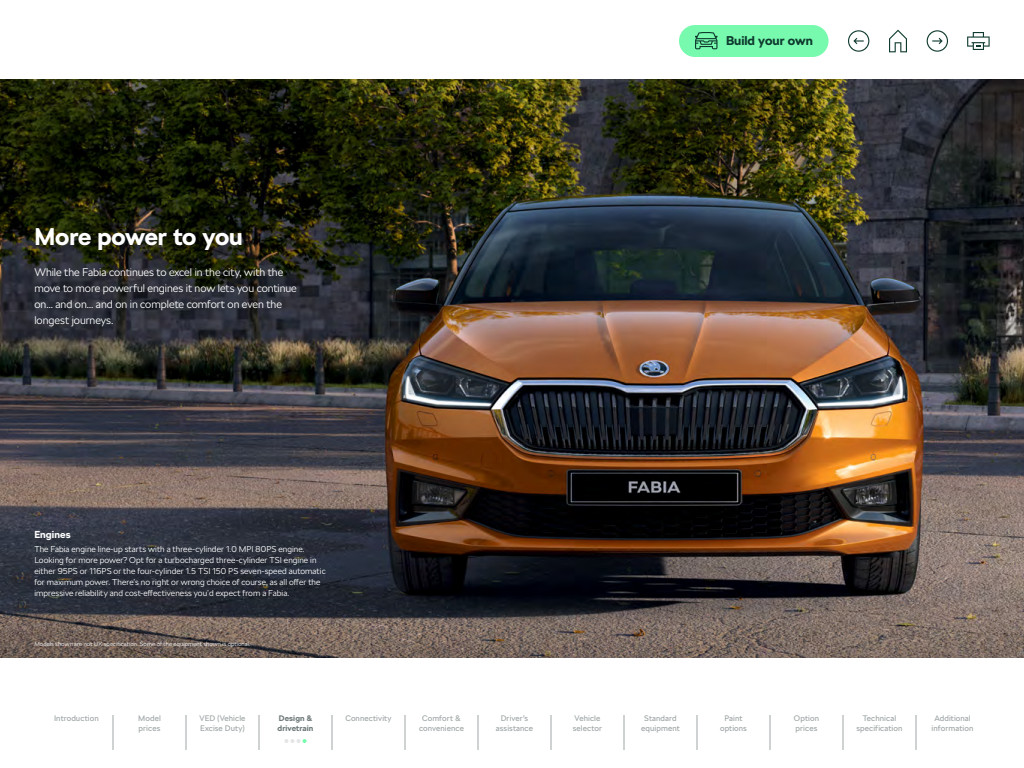
<style>
.page{position:relative;width:1024px;height:768px;background:#fff}
.page>*{position:absolute;margin:0;border:0;box-sizing:border-box;transform-origin:0 0}
.t1{font:700 24px "SKODA Next";letter-spacing:-.005em;color:#fff}
.t2{font:700 12.7px "SKODA Next";color:#0e3a2f}
.t3{font:300 11px/16px "SKODA Next";letter-spacing:-.005em;color:#fff}
.t4{font:700 10px "SKODA Next";letter-spacing:.005em;color:#fff}
.t5{font:300 8.5px/11px "SKODA Next";letter-spacing:.01em;color:#fff}
.t6{font:8px/10px "SKODA Next";letter-spacing:.01em;color:#a0a7a8;text-align:center}
.t7{font:700 8px/10px "SKODA Next";letter-spacing:.015em;color:#6f797a}
.t8{font:300 6px "SKODA Next";letter-spacing:.02em;color:#fff}
</style>
<div class="page">
<div style="left:679px;top:25px;width:150px;height:32px;background:#78faae;border-radius:16px"></div>
<svg style="left:695px;top:32px;width:23px;height:17px"></svg>
<svg style="left:889px;top:30px;width:18px;height:22px"></svg>
<svg style="left:967px;top:32px;width:23px;height:18px"></svg>
<svg style="left:848px;top:30px;width:21px;height:22px"></svg>
<svg style="left:927px;top:30px;width:21px;height:22px"></svg>
<img style="left:0;top:79px;width:1024px;height:485px">
<svg style="left:0;top:564px;width:1024px;height:94px;background:#514a49"></svg>
<hr style="left:259px;top:715px;width:1px;height:35px;background:#a0a7a8">
<hr style="left:332px;top:715px;width:1px;height:35px;background:#a0a7a8">
<hr style="left:405px;top:715px;width:1px;height:35px;background:#a0a7a8">
<hr style="left:478px;top:715px;width:1px;height:35px;background:#a0a7a8">
<hr style="left:551px;top:715px;width:1px;height:35px;background:#a0a7a8">
<hr style="left:624px;top:715px;width:1px;height:35px;background:#a0a7a8">
<hr style="left:697px;top:715px;width:1px;height:35px;background:#a0a7a8">
<hr style="left:770px;top:715px;width:1px;height:35px;background:#a0a7a8">
<hr style="left:113px;top:715px;width:1px;height:35px;background:#a0a7a8">
<hr style="left:186px;top:715px;width:1px;height:35px;background:#a0a7a8">
<hr style="left:843px;top:715px;width:1px;height:35px;background:#a0a7a8">
<hr style="left:916px;top:715px;width:1px;height:35px;background:#a0a7a8">
<svg style="left:284px;top:739px;width:23px;height:4px"></svg>
<h1 class="t1" style="left:34px;top:222px;width:210px">More power to you</h1>
<p class="t3" style="left:34px;top:264px;width:264px">While the Fabia continues to excel in the city, with the move to more powerful engines it now lets you continue on… and on… and on in complete comfort on even the longest journeys.</p>
<p class="t4" style="left:34px;top:528px;width:38px">Engines</p>
<p class="t5" style="left:34px;top:544px;width:293px">The Fabia engine line-up starts with a three-cylinder 1.0 MPI 80PS engine.<br>Looking for more power? Opt for a turbocharged three-cylinder TSI engine in either 95PS or 116PS or the four-cylinder 1.5 TSI 150 PS seven-speed automatic for maximum power. There’s no right or wrong choice of course, as all offer the impressive reliability and cost-effectiveness you’d expect from a Fabia.</p>
<p class="t8" style="left:34px;top:641px;width:218px">Models shown are not UK specification. Some of the equipment shown is optional.</p>
<h2 class="t2" style="left:726px;top:33px;width:89px">Build your own</h2>
<p class="t6" style="left:54px;top:713px;width:46px">Introduction</p>
<p class="t6" style="left:138px;top:713px;width:24px;text-align:left">Model prices</p>
<p class="t6" style="left:199px;top:713px;width:48px;text-align:left">VED (Vehicle<br>Excise Duty)</p>
<p class="t7" style="left:278px;top:713px;width:37px">Design &amp; drivetrain</p>
<p class="t6" style="left:345px;top:713px;width:48px">Connectivity</p>
<p class="t6" style="left:419px;top:713px;width:46px">Comfort &amp; convenience</p>
<p class="t6" style="left:496px;top:713px;width:39px">Driver’s assistance</p>
<p class="t6" style="left:573px;top:713px;width:31px;text-align:left">Vehicle selector</p>
<p class="t6" style="left:641px;top:713px;width:40px">Standard equipment</p>
<p class="t6" style="left:720px;top:713px;width:28px">Paint options</p>
<p class="t6" style="left:794px;top:713px;width:27px;text-align:left">Option prices</p>
<p class="t6" style="left:857px;top:713px;width:47px">Technical specification</p>
<p class="t6" style="left:932px;top:713px;width:43px">Additional information</p>
</div>
